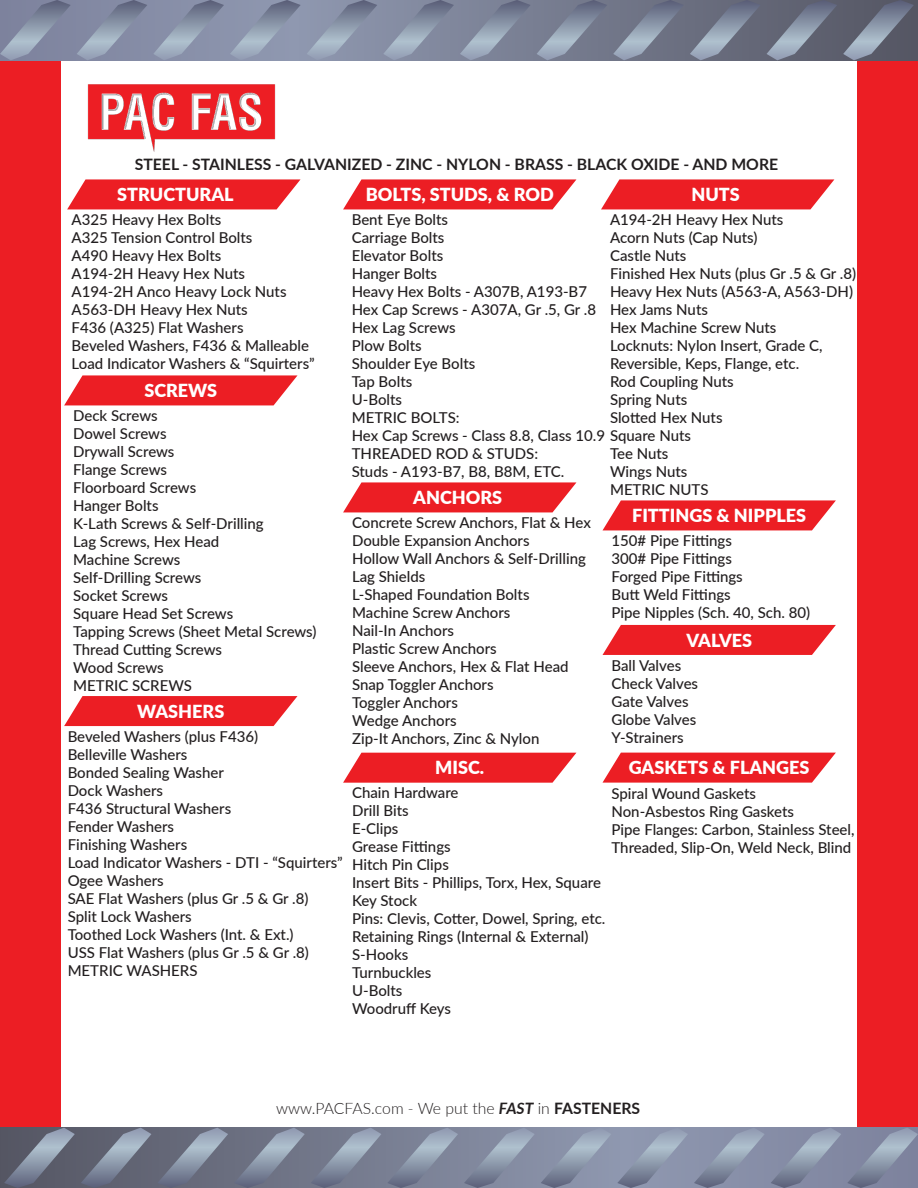
<style>
.page{position:relative;width:918px;height:1188px;background:#fff}
.page>*{position:absolute;margin:0;border:0;box-sizing:border-box;transform-origin:0 0}
.t1{font:900 18px "Lato";color:#fff}
.t2{font:700 15.75px "Lato";color:#231f20}
.t3{font:300 15.75px "Lato";color:#231f20}
.t4{font:500 15px/18px "Lato";color:#231f20}
.s1{font-weight:700;font-style:italic}
.s2{font-weight:700}
</style>
<div class="page">
<div style="left:0;top:0;width:60px;height:1188px;background:#ec1e24"></div>
<div style="left:858px;top:0;width:60px;height:1188px;background:#ec1e24"></div>
<svg style="left:71px;top:0;width:847px;height:60px;background:#777d91"></svg>
<svg style="left:0;top:0;width:71px;height:60px;background:#848ca4"></svg>
<svg style="left:77px;top:0;width:70px;height:60px;background:#8790a7"></svg>
<svg style="left:153px;top:0;width:71px;height:60px;background:#8a93aa"></svg>
<svg style="left:230px;top:0;width:71px;height:60px;background:#8d97ad"></svg>
<svg style="left:307px;top:0;width:70px;height:60px;background:#8b95aa"></svg>
<svg style="left:383px;top:0;width:71px;height:60px;background:#8790a4"></svg>
<svg style="left:460px;top:0;width:71px;height:60px;background:#828b9e"></svg>
<svg style="left:537px;top:0;width:70px;height:60px;background:#7e8699"></svg>
<svg style="left:613px;top:0;width:71px;height:60px;background:#798092"></svg>
<svg style="left:690px;top:0;width:71px;height:60px;background:#747b8c"></svg>
<svg style="left:843px;top:0;width:71px;height:60px;background:#6b7180"></svg>
<svg style="left:767px;top:0;width:70px;height:60px;background:#707687"></svg>
<svg style="left:0;top:1128px;width:847px;height:60px;background:#777d91"></svg>
<svg style="left:847px;top:1128px;width:71px;height:60px;background:#848ca4"></svg>
<svg style="left:771px;top:1128px;width:70px;height:60px;background:#8790a7"></svg>
<svg style="left:694px;top:1128px;width:71px;height:60px;background:#8a94aa"></svg>
<svg style="left:617px;top:1128px;width:71px;height:60px;background:#8d97ad"></svg>
<svg style="left:541px;top:1128px;width:70px;height:60px;background:#8b95ab"></svg>
<svg style="left:464px;top:1128px;width:71px;height:60px;background:#8790a5"></svg>
<svg style="left:387px;top:1128px;width:71px;height:60px;background:#828b9f"></svg>
<svg style="left:311px;top:1128px;width:70px;height:60px;background:#7e8699"></svg>
<svg style="left:234px;top:1128px;width:71px;height:60px;background:#798193"></svg>
<svg style="left:157px;top:1128px;width:71px;height:60px;background:#757b8d"></svg>
<svg style="left:4px;top:1128px;width:71px;height:60px;background:#6c7181"></svg>
<svg style="left:81px;top:1128px;width:70px;height:60px;background:#707787"></svg>
<svg style="left:64px;top:375px;width:234px;height:30px;background:#ed353b"></svg>
<svg style="left:67px;top:179px;width:234px;height:30px;background:#ed353b"></svg>
<svg style="left:343px;top:179px;width:233px;height:30px;background:#ed353a"></svg>
<svg style="left:343px;top:482px;width:233px;height:30px;background:#ed353a"></svg>
<svg style="left:343px;top:753px;width:233px;height:30px;background:#ed3439"></svg>
<svg style="left:601px;top:179px;width:233px;height:30px;background:#ed353a"></svg>
<svg style="left:603px;top:500px;width:233px;height:30px;background:#ed353a"></svg>
<svg style="left:603px;top:625px;width:233px;height:30px;background:#ed3237"></svg>
<svg style="left:603px;top:753px;width:233px;height:30px;background:#ed343a"></svg>
<svg style="left:64px;top:696px;width:234px;height:30px;background:#ed3338"></svg>
<img style="left:87px;top:84px;width:189px;height:68px">
<p class="t2" style="left:135px;top:153px;width:645px">STEEL - STAINLESS - GALVANIZED - ZINC - NYLON - BRASS - BLACK OXIDE - AND MORE</p>
<p class="t1" style="left:117px;top:181px;width:118px">STRUCTURAL</p>
<p class="t1" style="left:366px;top:181px;width:189px">BOLTS, STUDS, &amp; ROD</p>
<p class="t4" style="left:352px;top:210px;width:341px">Bent Eye Bolts<br>Carriage Bolts<br>Elevator Bolts<br>Hanger Bolts<br>Heavy Hex Bolts - A307B, A193-B7<br>Hex Cap Screws - A307A, Gr .5, Gr .8<br>Hex Lag Screws<br>Plow Bolts<br>Shoulder Eye Bolts<br>Tap Bolts<br>U-Bolts<br>METRIC BOLTS:<br>Hex Cap Screws - Class 8.8, Class 10.9 Square Nuts<br>THREADED ROD &amp; STUDS:<br>Studs - A193-B7, B8, B8M, ETC.</p>
<p class="t1" style="left:413px;top:484px;width:91px">ANCHORS</p>
<p class="t4" style="left:352px;top:513px;width:240px">Concrete Screw Anchors, Flat &amp; Hex<br>Double Expansion Anchors<br>Hollow Wall Anchors &amp; Self-Drilling<br>Lag Shields<br>L-Shaped Foundation Bolts<br>Machine Screw Anchors<br>Nail-In Anchors<br>Plastic Screw Anchors<br>Sleeve Anchors, Hex &amp; Flat Head<br>Snap Toggler Anchors<br>Toggler Anchors<br>Wedge Anchors<br>Zip-It Anchors, Zinc &amp; Nylon</p>
<p class="t1" style="left:435px;top:754px;width:50px">MISC.</p>
<p class="t4" style="left:352px;top:783px;width:255px">Chain Hardware<br>Drill Bits<br>E-Clips<br>Grease Fittings<br>Hitch Pin Clips<br>Insert Bits - Phillips, Torx, Hex, Square<br>Key Stock<br>Pins: Clevis, Cotter, Dowel, Spring, etc.<br>Retaining Rings (Internal &amp; External)<br>S-Hooks<br>Turnbuckles<br>U-Bolts<br>Woodruff Keys</p>
<p class="t1" style="left:691px;top:181px;width:50px">NUTS</p>
<p class="t4" style="left:610px;top:210px;width:248px">A194-2H Heavy Hex Nuts<br>Acorn Nuts (Cap Nuts)<br>Castle Nuts<br>Finished Hex Nuts (plus Gr .5 &amp; Gr .8)<br>Heavy Hex Nuts (A563-A, A563-DH)<br>Hex Jams Nuts<br>Hex Machine Screw Nuts<br>Locknuts: Nylon Insert, Grade C,<br>Reversible, Keps, Flange, etc.<br>Rod Coupling Nuts<br>Spring Nuts<br>Slotted Hex Nuts</p>
<p class="t4" style="left:610px;top:444px;width:100px">Tee Nuts<br>Wings Nuts<br>METRIC NUTS</p>
<p class="t1" style="left:632px;top:502px;width:175px">FITTINGS &amp; NIPPLES</p>
<p class="t4" style="left:612px;top:531px;width:200px">150# Pipe Fittings<br>300# Pipe Fittings<br>Forged Pipe Fittings<br>Butt Weld Fittings<br>Pipe Nipples (Sch. 40, Sch. 80)</p>
<p class="t1" style="left:687px;top:626px;width:67px">VALVES</p>
<p class="t4" style="left:612px;top:655px;width:88px">Ball Valves<br>Check Valves<br>Gate Valves<br>Globe Valves<br>Y-Strainers</p>
<p class="t1" style="left:629px;top:754px;width:182px">GASKETS &amp; FLANGES</p>
<p class="t4" style="left:612px;top:784px;width:245px">Spiral Wound Gaskets<br>Non-Asbestos Ring Gaskets<br>Pipe Flanges: Carbon, Stainless Steel,<br>Threaded, Slip-On, Weld Neck, Blind</p>
<p class="t4" style="left:72px;top:210px;width:245px">A325 Heavy Hex Bolts<br>A325 Tension Control Bolts<br>A490 Heavy Hex Bolts<br>A194-2H Heavy Hex Nuts<br>A194-2H Anco Heavy Lock Nuts<br>A563-DH Heavy Hex Nuts<br>F436 (A325) Flat Washers<br>Beveled Washers, F436 &amp; Malleable<br>Load Indicator Washers &amp; “Squirters”</p>
<p class="t1" style="left:144px;top:377px;width:74px">SCREWS</p>
<p class="t4" style="left:73px;top:406px;width:245px">Deck Screws<br>Dowel Screws<br>Drywall Screws<br>Flange Screws<br>Floorboard Screws<br>Hanger Bolts<br>K-Lath Screws &amp; Self-Drilling<br>Lag Screws, Hex Head<br>Machine Screws<br>Self-Drilling Screws<br>Socket Screws<br>Square Head Set Screws<br>Tapping Screws (Sheet Metal Screws)<br>Thread Cutting Screws<br>Wood Screws<br>METRIC SCREWS</p>
<p class="t1" style="left:137px;top:698px;width:89px">WASHERS</p>
<p class="t4" style="left:68px;top:727px;width:277px">Beveled Washers (plus F436)<br>Belleville Washers<br>Bonded Sealing Washer<br>Dock Washers<br>F436 Structural Washers<br>Fender Washers<br>Finishing Washers<br>Load Indicator Washers - DTI - “Squirters”<br>Ogee Washers<br>SAE Flat Washers (plus Gr .5 &amp; Gr .8)<br>Split Lock Washers<br>Toothed Lock Washers (Int. &amp; Ext.)<br>USS Flat Washers (plus Gr .5 &amp; Gr .8)<br>METRIC WASHERS</p>
<p class="t3" style="left:276px;top:1098px;width:366px">www.PACFAS.com - We put the <span class="s1">FAST</span> in <span class="s2">FASTENERS</span></p>
</div>
